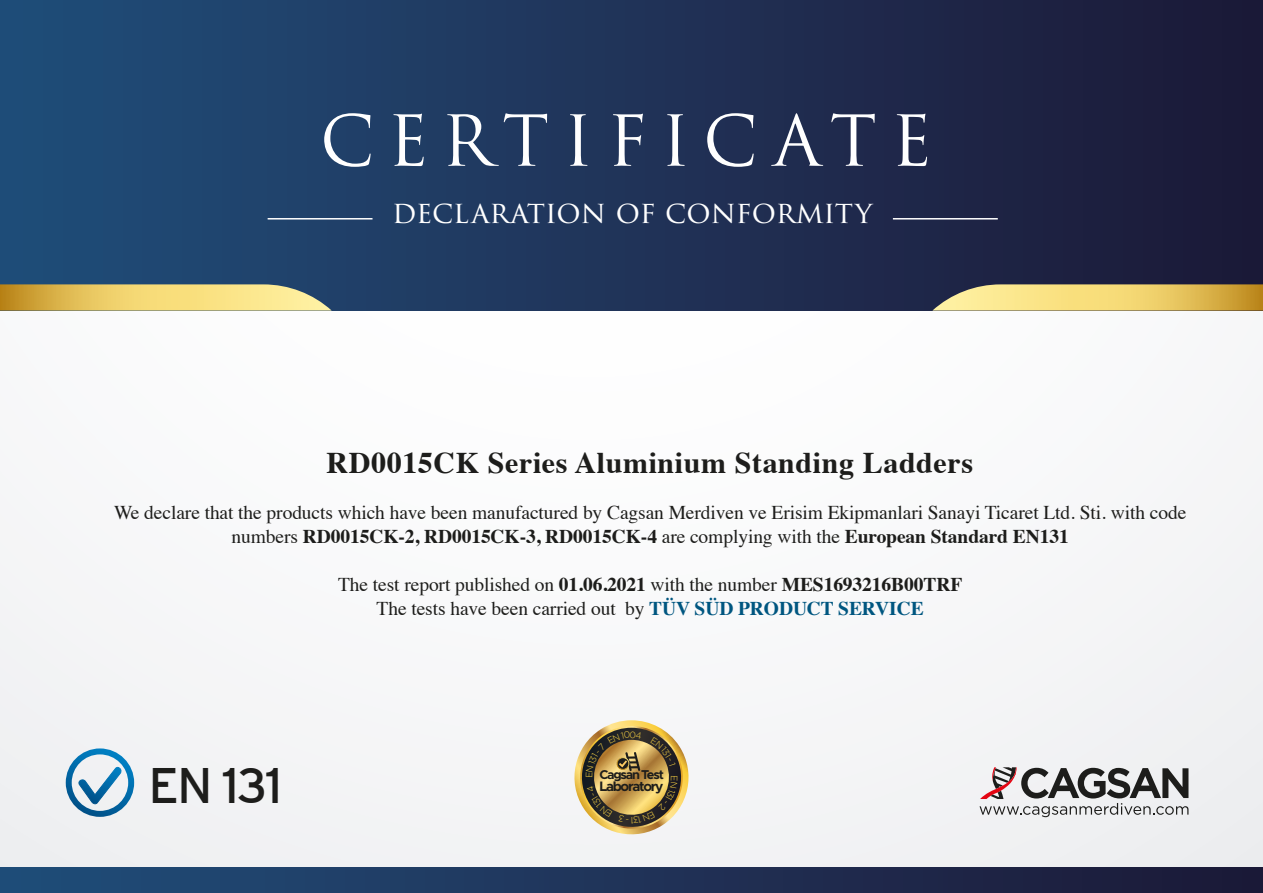
<style>
.page{position:relative;width:1263px;height:893px;background:#f7f7f9}
.page>*{position:absolute;margin:0;border:0;box-sizing:border-box;transform-origin:0 0}
.t1{font:68.4px "Trajan Pro 3";letter-spacing:.185em;color:#fff}
.t2{font:49.8px "Interstate";color:#1d1d1b}
.t3{font:700 30px "Times";letter-spacing:.02em;color:#1d1d1b}
.t4{font:30px "Trajan Pro 3";color:#fff}
.t5{font:19.5px/24px "Times";letter-spacing:-.005em;color:#1d1d1b;text-align:center}
.t6{font:700 13.8px "Metropolis";letter-spacing:-.09em;color:#1d1d1b}
.t7{font:700 12.9px "Metropolis";letter-spacing:-.09em;color:#1d1d1b}
.s1{font-weight:700}
.s2{font-weight:700;color:#005680}
</style>
<div class="page">
<div style="left:0;top:0;width:1263px;height:311px;background:linear-gradient(to right,#204e7a,#1d1836)"></div>
<svg style="left:0;top:284px;width:332px;height:27px;background:#d9c26d"></svg>
<svg style="left:932px;top:284px;width:331px;height:27px;background:#d9bf6a"></svg>
<div style="left:0;top:868px;width:1263px;height:25px;background:linear-gradient(to right,#204e7a,#1d1836)"></div>
<hr style="left:268px;top:218px;width:104px;height:2px;background:#fff">
<hr style="left:893px;top:218px;width:105px;height:2px;background:#fff">
<svg style="left:979px;top:767px;width:209px;height:50px"></svg>
<svg style="left:66px;top:748px;width:68px;height:69px"></svg>
<svg style="left:574px;top:720px;width:115px;height:115px"></svg>
<h1 class="t1" style="left:320px;top:94px;width:614px">CERTIFICATE</h1>
<h3 class="t4" style="left:392px;top:191px;width:482px">declaratıon of conformıty</h3>
<h3 class="t3" style="left:327px;top:434px;width:648px">RD0015CK Series Aluminium Standing Ladders</h3>
<p class="t5" style="left:114px;top:499px;width:1074px">We declare that the products which have been manufactured by Cagsan Merdiven ve Erisim Ekipmanlari Sanayi Ticaret Ltd. Sti. with code numbers <span class="s1">RD0015CK-2, RD0015CK-3, RD0015CK-4</span> are complying with the <span class="s1">European Standard EN131</span></p>
<p class="t5" style="left:338px;top:571px;width:626px">The test report published on <span class="s1">01.06.2021</span> with the number <span class="s1">MES1693216B00TRF<br></span>The tests have been carried out by <span class="s2">TÜV SÜD PRODUCT SERVICE</span></p>
<h2 class="t2" style="left:148px;top:757px;width:136px">EN 131</h2>
<p class="t7" style="left:599px;top:767px;width:66px">Cagsan Test</p>
<p class="t6" style="left:599px;top:778px;width:66px">Laboratory</p>
</div>
